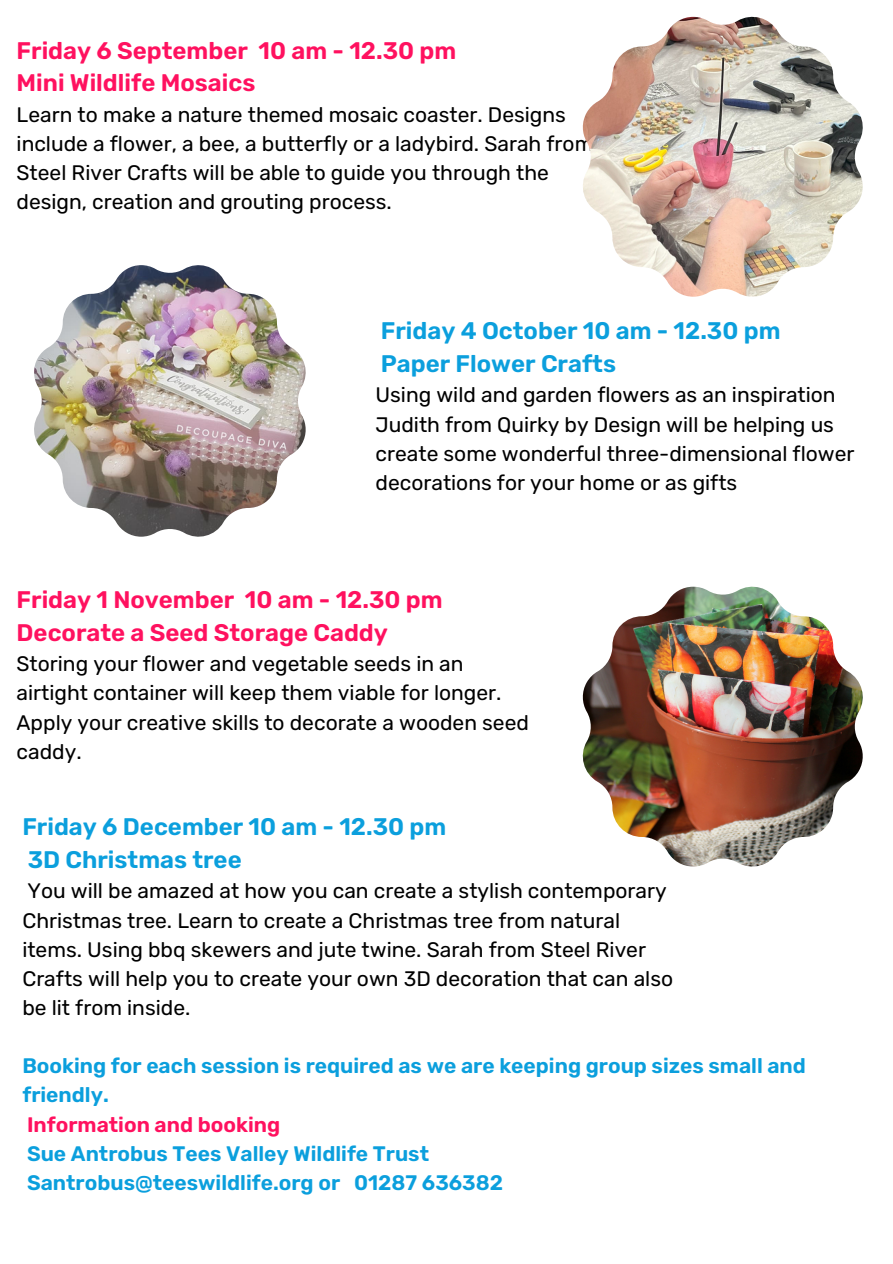
<style>
.page{position:relative;width:893px;height:1264px;background:#fff}
.page>*{position:absolute;margin:0;border:0;box-sizing:border-box;transform-origin:0 0}
.t1{font:600 24px "Rubik";color:#ff115f}
.t2{font:600 24px "Rubik";color:#0b9fdd}
.t3{font:21px/29.2px "Rubik";color:#000}
.t4{font:600 21px/29.2px "Rubik";color:#0b9fdd}
.s1{color:#ff115f}
</style>
<div class="page">
<img style="left:582px;top:17px;width:280px;height:280px">
<img style="left:34px;top:265px;width:271px;height:271px">
<img style="left:582px;top:586px;width:280px;height:280px">
<p class="t1" style="left:17px;top:36px;width:441px">Friday 6 September 10 am - 12.30 pm</p>
<p class="t1" style="left:17px;top:69px;width:240px">Mini Wildlife Mosaics</p>
<p class="t3" style="left:17px;top:100px;width:578px">Learn to make a nature themed mosaic coaster. Designs include a flower, a bee, a butterfly or a ladybird. Sarah from Steel River Crafts will be able to guide you through the design, creation and grouting process.</p>
<p class="t2" style="left:381px;top:317px;width:401px">Friday 4 October 10 am - 12.30 pm</p>
<p class="t2" style="left:381px;top:349px;width:237px">Paper Flower Crafts</p>
<p class="t3" style="left:375px;top:380px;width:480px">Using wild and garden flowers as an inspiration Judith from Quirky by Design will be helping us create some wonderful three-dimensional flower decorations for your home or as gifts</p>
<p class="t1" style="left:17px;top:585px;width:427px">Friday 1 November 10 am - 12.30 pm</p>
<p class="t1" style="left:17px;top:618px;width:373px">Decorate a Seed Storage Caddy</p>
<p class="t3" style="left:17px;top:649px;width:514px">Storing your flower and vegetable seeds in an airtight container will keep them viable for longer.<br>Apply your creative skills to decorate a wooden seed caddy.</p>
<p class="t2" style="left:22px;top:812px;width:425px">Friday 6 December 10 am - 12.30 pm</p>
<p class="t2" style="left:28px;top:845px;width:215px">3D Christmas tree</p>
<p class="t3" style="left:22px;top:876px;width:652px">You will be amazed at how you can create a stylish contemporary Christmas tree. Learn to create a Christmas tree from natural items. Using bbq skewers and jute twine. Sarah from Steel River Crafts will help you to create your own 3D decoration that can also be lit from inside.</p>
<h1 class="t4" style="left:22px;top:1051px;width:785px">Booking for each session is required as we are keeping group sizes small and friendly.<br><span class="s1">Information and booking<br></span>Sue Antrobus Tees Valley Wildlife Trust<br>Santrobus@teeswildlife.org or 01287 636382</h1>
</div>
